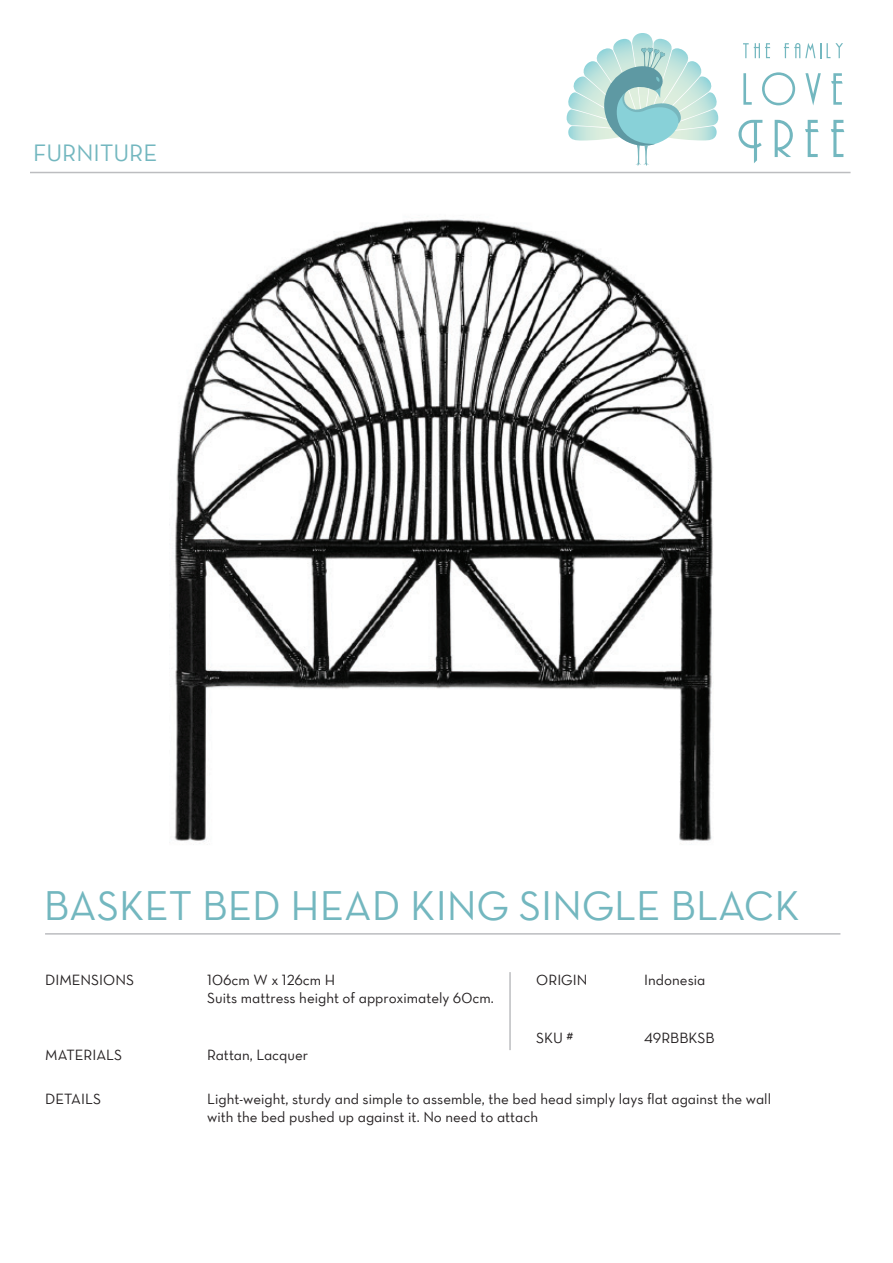
<style>
.page{position:relative;width:893px;height:1263px;background:#fff}
.page>*{position:absolute;margin:0;border:0;box-sizing:border-box;transform-origin:0 0}
.t1{font:42px "Neutra Text Book Alt";color:#73b7bf}
.t2{font:24px "Neutra Text Book Alt";color:#73b7bf}
.t3{font:15px/18px "Neutra Text Book Alt";color:#231f20}
</style>
<div class="page">
<img style="left:48px;top:137px;width:788px;height:705px">
<hr style="left:30px;top:172px;width:820px;height:1px;background:#bcbdc0">
<hr style="left:45px;top:933px;width:795px;height:2px;background:#bcbdc0">
<svg style="left:743px;top:43px;width:27px;height:15px"></svg>
<svg style="left:784px;top:43px;width:59px;height:15px"></svg>
<svg style="left:743px;top:73px;width:9px;height:32px"></svg>
<svg style="left:762px;top:72px;width:33px;height:33px"></svg>
<svg style="left:805px;top:73px;width:16px;height:32px"></svg>
<svg style="left:831px;top:73px;width:12px;height:32px"></svg>
<svg style="left:738px;top:120px;width:24px;height:43px"></svg>
<svg style="left:775px;top:120px;width:18px;height:37px"></svg>
<svg style="left:805px;top:120px;width:14px;height:37px"></svg>
<svg style="left:831px;top:120px;width:13px;height:37px"></svg>
<svg style="left:566px;top:33px;width:152px;height:133px"></svg>
<hr style="left:509px;top:972px;width:2px;height:78px;background:#bcbdc0">
<h2 class="t2" style="left:33px;top:138px;width:126px">FURNITURE</h2>
<h1 class="t1" style="left:44px;top:880px;width:758px">BASKET BED HEAD KING SINGLE BLACK</h1>
<p class="t3" style="left:45px;top:970px;width:90px">DIMENSIONS</p>
<p class="t3" style="left:207px;top:970px;width:288px">106cm W x 126cm H<br>Suits mattress height of approximately 60cm.</p>
<p class="t3" style="left:45px;top:1046px;width:78px">MATERIALS</p>
<p class="t3" style="left:207px;top:1046px;width:102px">Rattan, Lacquer</p>
<p class="t3" style="left:536px;top:970px;width:53px">ORIGIN</p>
<p class="t3" style="left:644px;top:970px;width:63px">Indonesia</p>
<p class="t3" style="left:536px;top:1029px;width:39px">SKU #</p>
<p class="t3" style="left:644px;top:1029px;width:72px">49RBBKSB</p>
<p class="t3" style="left:45px;top:1090px;width:57px">DETAILS</p>
<p class="t3" style="left:207px;top:1090px;width:565px">Light-weight, sturdy and simple to assemble, the bed head simply lays flat against the wall with the bed pushed up against it. No need to attach</p>
</div>
